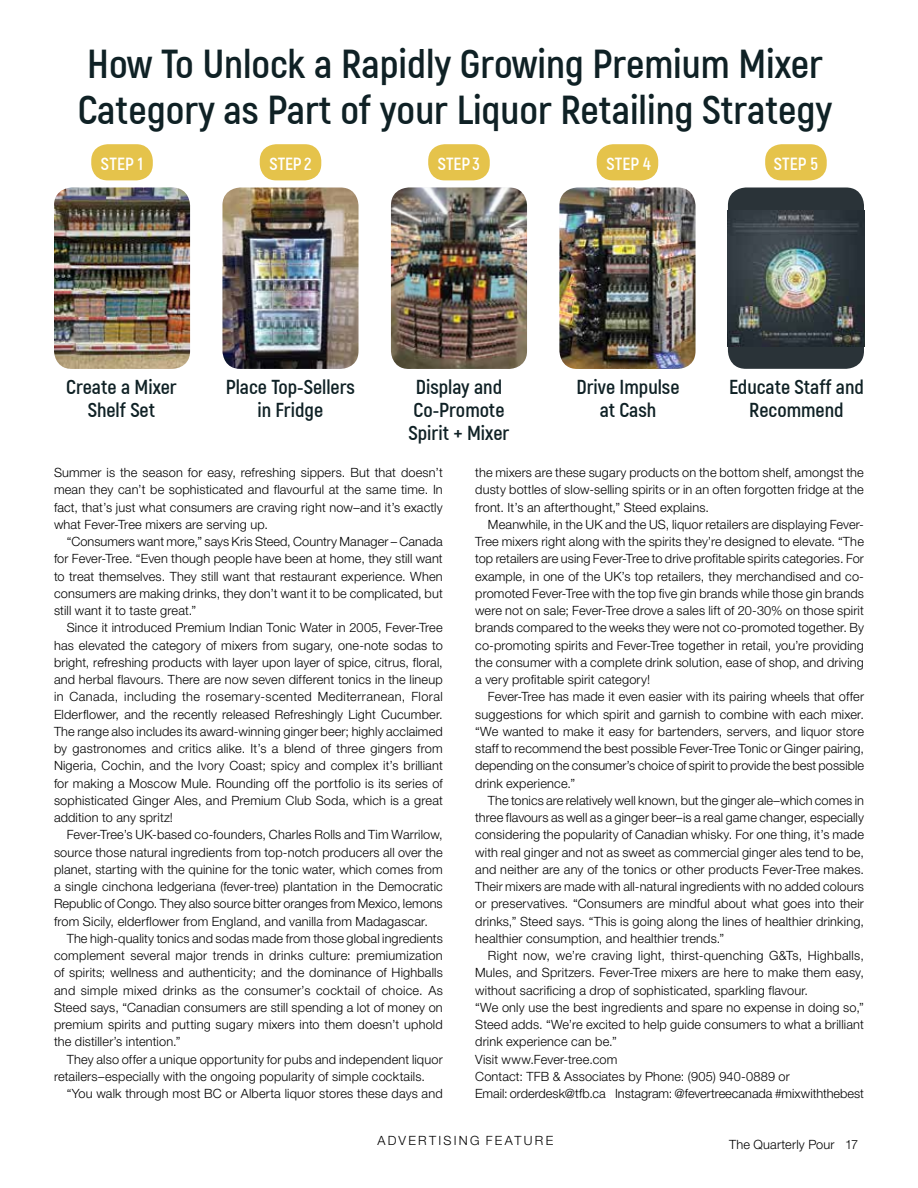
<style>
.page{position:relative;width:918px;height:1188px;background:#fff}
.page>*{position:absolute;margin:0;border:0;box-sizing:border-box;transform-origin:0 0}
.t1{font:700 41.25px/45.8px "Akrobat";color:#0f2125}
.t2{font:700 20.55px/23px "Akrobat";color:#0f2125;text-align:center}
.t3{font:700 18px "Akrobat";letter-spacing:.005em;color:#fff}
.t4{font:300 12.75px/17.2px "Helvetica Neue LT Std";letter-spacing:.015em;color:#000;text-align:justify}
.t5{font:300 12.75px "Helvetica Neue LT Std";letter-spacing:.18em;color:#000}
</style>
<div class="page">
<div style="left:91px;top:144px;width:62px;height:36px;background:#e5c34b;border-radius:17px"></div>
<div style="left:260px;top:144px;width:61px;height:36px;background:#e5c34b;border-radius:17px"></div>
<div style="left:428px;top:144px;width:62px;height:36px;background:#e5c34b;border-radius:17px"></div>
<div style="left:597px;top:144px;width:61px;height:36px;background:#e5c34b;border-radius:17px"></div>
<div style="left:765px;top:144px;width:62px;height:36px;background:#e5c34b;border-radius:17px"></div>
<img style="left:54px;top:188px;width:136px;height:181px">
<img style="left:222px;top:188px;width:137px;height:181px">
<img style="left:391px;top:188px;width:136px;height:181px">
<img style="left:559px;top:188px;width:137px;height:181px">
<div style="left:728px;top:188px;width:136px;height:181px;background:#2a3338;border-radius:18px"></div>
<img style="left:728px;top:210px;width:136px;height:136px">
<h1 class="t1" style="left:78px;top:42px;width:756px">How To Unlock a Rapidly Growing Premium Mixer<br>Category as Part of your Liquor Retailing Strategy</h1>
<h3 class="t3" style="left:101px;top:153px;width:44px">STEP 1</h3>
<h3 class="t3" style="left:269px;top:153px;width:44px">STEP 2</h3>
<h3 class="t3" style="left:438px;top:153px;width:44px">STEP 3</h3>
<h3 class="t3" style="left:606px;top:153px;width:46px">STEP 4</h3>
<h3 class="t3" style="left:774px;top:153px;width:46px">STEP 5</h3>
<h2 class="t2" style="left:66px;top:376px;width:112px">Create a Mixer<br>Shelf Set</h2>
<h2 class="t2" style="left:226px;top:376px;width:131px">Place Top-Sellers in Fridge</h2>
<h2 class="t2" style="left:409px;top:376px;width:102px">Display and<br>Co-Promote<br>Spirit + Mixer</h2>
<h2 class="t2" style="left:576px;top:376px;width:105px">Drive Impulse at Cash</h2>
<h2 class="t2" style="left:729px;top:376px;width:136px">Educate Staff and<br>Recommend</h2>
<p class="t4" style="left:54px;top:464px;width:390px">Summer is the season for easy, refreshing sippers. But that doesn’t mean they can’t be sophisticated and flavourful at the same time. In fact, that’s just what consumers are craving right now–and it’s exactly what Fever-Tree mixers are serving up.</p>
<p class="t4" style="left:54px;top:533px;width:390px;text-indent:13px">“Consumers want more,” says Kris Steed, Country Manager – Canada for Fever-Tree. “Even though people have been at home, they still want to treat themselves. They still want that restaurant experience. When consumers are making drinks, they don’t want it to be complicated, but still want it to taste great.”</p>
<p class="t4" style="left:54px;top:619px;width:390px;text-indent:13px">Since it introduced Premium Indian Tonic Water in 2005, Fever-Tree has elevated the category of mixers from sugary, one-note sodas to bright, refreshing products with layer upon layer of spice, citrus, floral, and herbal flavours. There are now seven different tonics in the lineup in Canada, including the rosemary-scented Mediterranean, Floral Elderflower, and the recently released Refreshingly Light Cucumber.<br>The range also includes its award-winning ginger beer; highly acclaimed by gastronomes and critics alike. It’s a blend of three gingers from Nigeria, Cochin, and the Ivory Coast; spicy and complex it’s brilliant for making a Moscow Mule. Rounding off the portfolio is its series of sophisticated Ginger Ales, and Premium Club Soda, which is a great addition to any spritz!</p>
<p class="t4" style="left:54px;top:826px;width:390px;text-indent:13px">Fever-Tree’s UK-based co-founders, Charles Rolls and Tim Warrilow, source those natural ingredients from top-notch producers all over the planet, starting with the quinine for the tonic water, which comes from a single cinchona ledgeriana (fever-tree) plantation in the Democratic Republic of Congo. They also source bitter oranges from Mexico, lemons from Sicily, elderflower from England, and vanilla from Madagascar.</p>
<p class="t4" style="left:54px;top:930px;width:390px;text-indent:13px">The high-quality tonics and sodas made from those global ingredients complement several major trends in drinks culture: premiumization of spirits; wellness and authenticity; and the dominance of Highballs and simple mixed drinks as the consumer’s cocktail of choice. As Steed says, “Canadian consumers are still spending a lot of money on premium spirits and putting sugary mixers into them doesn’t uphold the distiller’s intention.”</p>
<p class="t4" style="left:54px;top:1050px;width:390px;text-indent:13px">They also offer a unique opportunity for pubs and independent liquor retailers–especially with the ongoing popularity of simple cocktails.</p>
<p class="t4" style="left:67px;top:1085px;width:377px">“You walk through most BC or Alberta liquor stores these days and</p>
<p class="t4" style="left:475px;top:464px;width:390px">the mixers are these sugary products on the bottom shelf, amongst the dusty bottles of slow-selling spirits or in an often forgotten fridge at the front. It’s an afterthought,” Steed explains.</p>
<p class="t4" style="left:475px;top:516px;width:390px;text-indent:13px">Meanwhile, in the UK and the US, liquor retailers are displaying Fever-Tree mixers right along with the spirits they’re designed to elevate. “The top retailers are using Fever-Tree to drive profitable spirits categories. For example, in one of the UK’s top retailers, they merchandised and co&shy;promoted Fever-Tree with the top five gin brands while those gin brands were not on sale; Fever-Tree drove a sales lift of 20-30% on those spirit brands compared to the weeks they were not co-promoted together. By co-promoting spirits and Fever-Tree together in retail, you’re providing the consumer with a complete drink solution, ease of shop, and driving a very profitable spirit category!</p>
<p class="t4" style="left:475px;top:688px;width:390px;text-indent:13px">Fever-Tree has made it even easier with its pairing wheels that offer suggestions for which spirit and garnish to combine with each mixer. “We wanted to make it easy for bartenders, servers, and liquor store staff to recommend the best possible Fever-Tree Tonic or Ginger pairing, depending on the consumer’s choice of spirit to provide the best possible drink experience.”</p>
<p class="t4" style="left:475px;top:792px;width:390px;text-indent:13px">The tonics are relatively well known, but the ginger ale–which comes in three flavours as well as a ginger beer–is a real game changer, especially considering the popularity of Canadian whisky. For one thing, it’s made with real ginger and not as sweet as commercial ginger ales tend to be, and neither are any of the tonics or other products Fever-Tree makes.<br>Their mixers are made with all-natural ingredients with no added colours or preservatives. “Consumers are mindful about what goes into their drinks,” Steed says. “This is going along the lines of healthier drinking, healthier consumption, and healthier trends.”</p>
<p class="t4" style="left:475px;top:947px;width:390px;text-align:left;text-indent:13px">Right now, we’re craving light, thirst-quenching G&amp;Ts, Highballs, Mules, and Spritzers. Fever-Tree mixers are here to make them easy, without sacrificing a drop of sophisticated, sparkling flavour.<br>“We only use the best ingredients and spare no expense in doing so,” Steed adds. “We’re excited to help guide consumers to what a brilliant drink experience can be.”<br>Visit www.Fever-tree.com<br>Contact: TFB &amp; Associates by Phone: (905) 940-0889 or<br>Email: orderdesk@tfb.ca Instagram: @fevertreecanada #mixwiththebest</p>
<p class="t5" style="left:377px;top:1132px;width:177px">ADVERTISING FEATURE</p>
<p class="t4" style="left:729px;top:1136px;width:131px">The Quarterly Pour 17</p>
</div>
